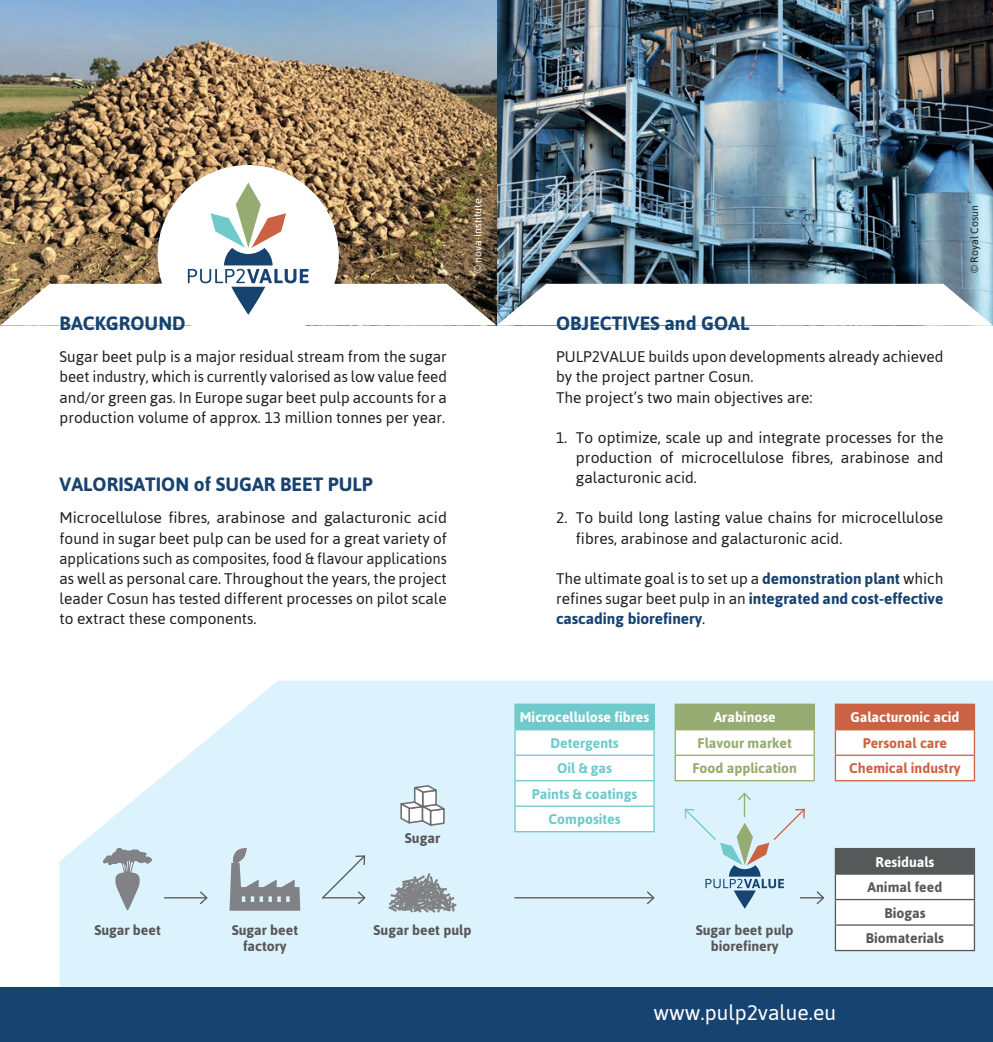
<style>
.page{position:relative;width:993px;height:1042px;background:#fff}
.page>*{position:absolute;margin:0;border:0;box-sizing:border-box;transform-origin:0 0}
.t1{font:21px "Asap";color:#fff}
.t2{font:700 19.25px "Asap";color:#174371}
.t3{font:15.4px/20.1px "Asap";color:#231f20;text-align:justify}
.t4{font:700 15.4px/20.1px "Asap";color:#174371;text-align:justify}
.t5{font:700 14px/15.8px "Asap";color:#57585a;text-align:center}
.t6{font:700 14px "Asap";color:#fff}
.t7{font:700 14px/25.6px "Asap";color:#6fcacc;text-align:center}
.t8{font:700 14px/25.6px "Asap";color:#96ab71;text-align:center}
.t9{font:700 14px/25.6px "Asap";color:#cc6244;text-align:center}
.t10{font:10.5px "Asap";color:#fff}
.t11{font:10.5px "Asap";color:#231f20}
.s1{font-weight:400;color:#231f20}
</style>
<div class="page">
<svg style="left:60px;top:680px;width:932px;height:307px;background:#dff2fb"></svg>
<img style="left:0;top:0;width:992px;height:183px">
<div style="left:0;top:987px;width:992px;height:55px;background:#174371"></div>
<hr style="left:514px;top:897px;width:139px;height:1px;background:#57585a">
<svg style="left:645px;top:890px;width:10px;height:16px"></svg>
<hr style="left:164px;top:897px;width:43px;height:1px;background:#57585a">
<svg style="left:198px;top:890px;width:11px;height:16px"></svg>
<svg style="left:320px;top:854px;width:46px;height:52px;background:#d2e6f0"></svg>
<svg style="left:103px;top:847px;width:49px;height:63px;background:#b8c7ce"></svg>
<svg style="left:229px;top:847px;width:71px;height:63px;background:#b2bfc6"></svg>
<svg style="left:396px;top:784px;width:52px;height:43px"></svg>
<hr style="left:514px;top:703px;width:140px;height:2px;background:#6fcacc">
<svg style="left:514px;top:705px;width:140px;height:126px"></svg>
<hr style="left:514px;top:831px;width:140px;height:1px;background:#6fcacc">
<hr style="left:674px;top:703px;width:140px;height:2px;background:#96ab71">
<svg style="left:674px;top:705px;width:140px;height:75px"></svg>
<hr style="left:674px;top:780px;width:140px;height:1px;background:#96ab71">
<hr style="left:834px;top:703px;width:140px;height:2px;background:#cc6244">
<svg style="left:834px;top:705px;width:140px;height:75px"></svg>
<hr style="left:834px;top:780px;width:140px;height:1px;background:#cc6244">
<hr style="left:834px;top:848px;width:140px;height:1px;background:#57585a">
<svg style="left:834px;top:849px;width:140px;height:101px"></svg>
<hr style="left:834px;top:950px;width:140px;height:1px;background:#57585a">
<div style="left:158px;top:165px;width:181px;height:181px;background:#fff;border-radius:50%"></div>
<img style="left:0;top:183px;width:992px;height:142px">
<svg style="left:386px;top:871px;width:73px;height:44px;background:#afbbc2"></svg>
<svg style="left:683px;top:791px;width:142px;height:117px;background:#cee4ee"></svg>
<p class="t2" style="left:60px;top:312px;width:127px">BACKGROUND</p>
<p class="t3" style="left:60px;top:347px;width:388px">Sugar beet pulp is a major residual stream from the sugar beet industry, which is currently valorised as low value feed and/or green gas. In Europe sugar beet pulp accounts for a production volume of approx. 13 million tonnes per year.</p>
<p class="t2" style="left:60px;top:473px;width:315px">VALORISATION of SUGAR BEET PULP</p>
<p class="t3" style="left:60px;top:508px;width:388px">Microcellulose fibres, arabinose and galacturonic acid found in sugar beet pulp can be used for a great variety of applications such as composites, food &amp; flavour applications as well as personal care. Throughout the years, the project leader Cosun has tested different processes on pilot scale to extract these components.</p>
<p class="t10" style="left:471px;top:273px;width:76px;rotate:-90deg">© nova-Institute</p>
<p class="t11" style="left:967px;top:273px;width:69px;rotate:-90deg">© Royal Cosun</p>
<p class="t2" style="left:556px;top:312px;width:195px">OBJECTIVES and GOAL</p>
<p class="t3" style="left:556px;top:347px;width:388px;text-align:left">PULP2VALUE builds upon developments already achieved by the project partner Cosun.<br>The project’s two main objectives are:</p>
<p class="t3" style="left:575px;top:427px;width:369px;text-indent:-20px">1. To optimize, scale up and integrate processes for the production of microcellulose fibres, arabinose and galacturonic acid.</p>
<p class="t3" style="left:575px;top:508px;width:369px;text-indent:-20px">2. To build long lasting value chains for microcellulose fibres, arabinose and galacturonic acid.</p>
<p class="t4" style="left:556px;top:568px;width:388px"><span class="s1">The ultimate goal is to set up a</span> demonstration plant <span class="s1">which refines sugar beet pulp in an</span> integrated and cost-effective cascading biorefinery<span class="s1">.</span></p>
<p class="t5" style="left:405px;top:830px;width:37px">Sugar</p>
<p class="t6" style="left:519px;top:709px;width:131px">Microcellulose fibres</p>
<p class="t7" style="left:531px;top:730px;width:107px">Detergents<br>Oil &amp; gas<br>Paints &amp; coatings<br>Composites</p>
<p class="t6" style="left:713px;top:709px;width:64px">Arabinose</p>
<p class="t8" style="left:692px;top:730px;width:106px">Flavour market<br>Food application</p>
<p class="t6" style="left:850px;top:709px;width:110px">Galacturonic acid</p>
<p class="t9" style="left:849px;top:730px;width:113px">Personal care<br>Chemical industry</p>
<p class="t5" style="left:94px;top:922px;width:68px">Sugar beet</p>
<p class="t5" style="left:231px;top:922px;width:68px">Sugar beet factory</p>
<p class="t5" style="left:373px;top:922px;width:99px">Sugar beet pulp</p>
<p class="t5" style="left:695px;top:922px;width:99px">Sugar beet pulp biorefinery</p>
<h1 class="t1" style="left:653px;top:1000px;width:184px">www.pulp2value.eu</h1>
<p class="t6" style="left:875px;top:853px;width:60px">Residuals</p>
<p class="t5" style="left:865px;top:874px;width:80px;line-height:25.6px">Animal feed<br>Biogas<br>Biomaterials</p>
</div>
